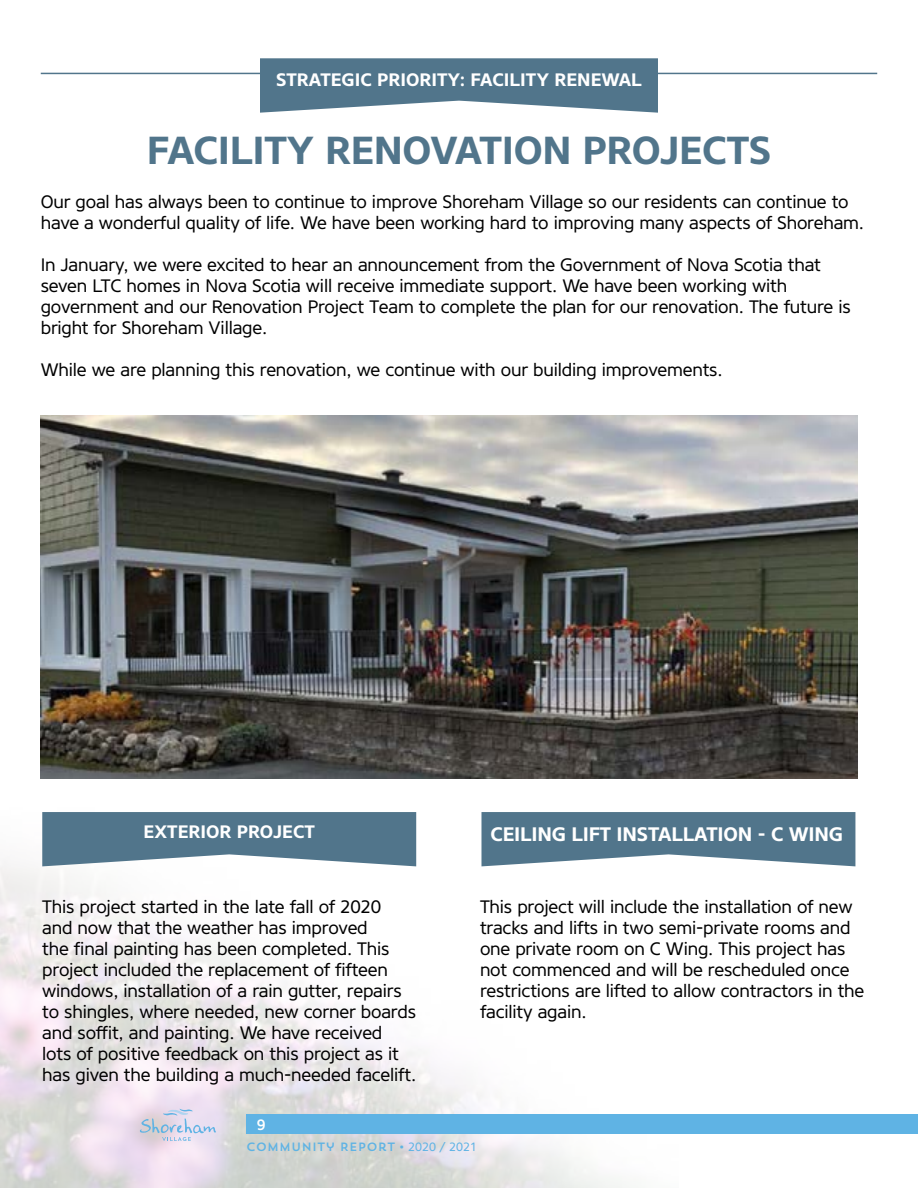
<style>
.page{position:relative;width:918px;height:1188px;background:#fff}
.page>*{position:absolute;margin:0;border:0;box-sizing:border-box;transform-origin:0 0}
.t1{font:700 39px "Core Sans N65";letter-spacing:-.01em;color:#51758b}
.t2{font:700 19.5px "Core Sans N65";letter-spacing:-.01em;color:#fff}
.t3{font:18px/21px "Core Sans N45";letter-spacing:-.01em;color:#000}
.t4{font:700 18px "Core Sans N65";color:#fff}
.t5{font:500 15px "Core Sans N55";color:#fff}
.t6{font:12px "Trend Sans One";color:#5fb3e4}
.s1{font-family:"Core Sans N45"}
</style>
<div class="page">
<img style="left:0;top:812px;width:679px;height:376px">
<div style="left:247px;top:1115px;width:671px;height:19px;background:#5fb3e4"></div>
<svg style="left:140px;top:1109px;width:76px;height:32px;background:#d2d4e6"></svg>
<hr style="left:41px;top:73px;width:836px;height:1px;background:#51758b">
<svg style="left:260px;top:58px;width:398px;height:55px;background:#668599"></svg>
<img style="left:41px;top:415px;width:816px;height:363px">
<svg style="left:42px;top:812px;width:374px;height:54px;background:#638397"></svg>
<svg style="left:482px;top:812px;width:373px;height:54px;background:#638397"></svg>
<p class="t4" style="left:276px;top:68px;width:367px">STRATEGIC PRIORITY: FACILITY RENEWAL</p>
<h1 class="t1" style="left:147px;top:125px;width:626px">FACILITY RENOVATION PROJECTS</h1>
<p class="t3" style="left:41px;top:191px;width:825px">Our goal has always been to continue to improve Shoreham Village so our residents can continue to have a wonderful quality of life. We have been working hard to improving many aspects of Shoreham.</p>
<p class="t3" style="left:41px;top:254px;width:812px">In January, we were excited to hear an announcement from the Government of Nova Scotia that seven LTC homes in Nova Scotia will receive immediate support. We have been working with government and our Renovation Project Team to complete the plan for our renovation. The future is bright for Shoreham Village.</p>
<p class="t3" style="left:41px;top:359px;width:683px">While we are planning this renovation, we continue with our building improvements.</p>
<p class="t4" style="left:144px;top:820px;width:173px">EXTERIOR PROJECT</p>
<p class="t2" style="left:490px;top:821px;width:354px">CEILING LIFT INSTALLATION - C WING</p>
<p class="t3" style="left:42px;top:896px;width:375px">This project started in the late fall of 2020<br>and now that the weather has improved<br>the final painting has been completed. This project included the replacement of fifteen windows, installation of a rain gutter, repairs to shingles, where needed, new corner boards and soffit, and painting. We have received<br>lots of positive feedback on this project as it has given the building a much-needed facelift.</p>
<p class="t5" style="left:257px;top:1115px;width:10px">9</p>
<p class="t3" style="left:480px;top:896px;width:386px">This project will include the installation of new tracks and lifts in two semi-private rooms and one private room on C Wing. This project has not commenced and will be rescheduled once restrictions are lifted to allow contractors in the facility again.</p>
<p class="t6" style="left:246px;top:1139px;width:232px">COMMUNITY REPORT <span class="s1">• 2020 / 2021</span></p>
</div>
